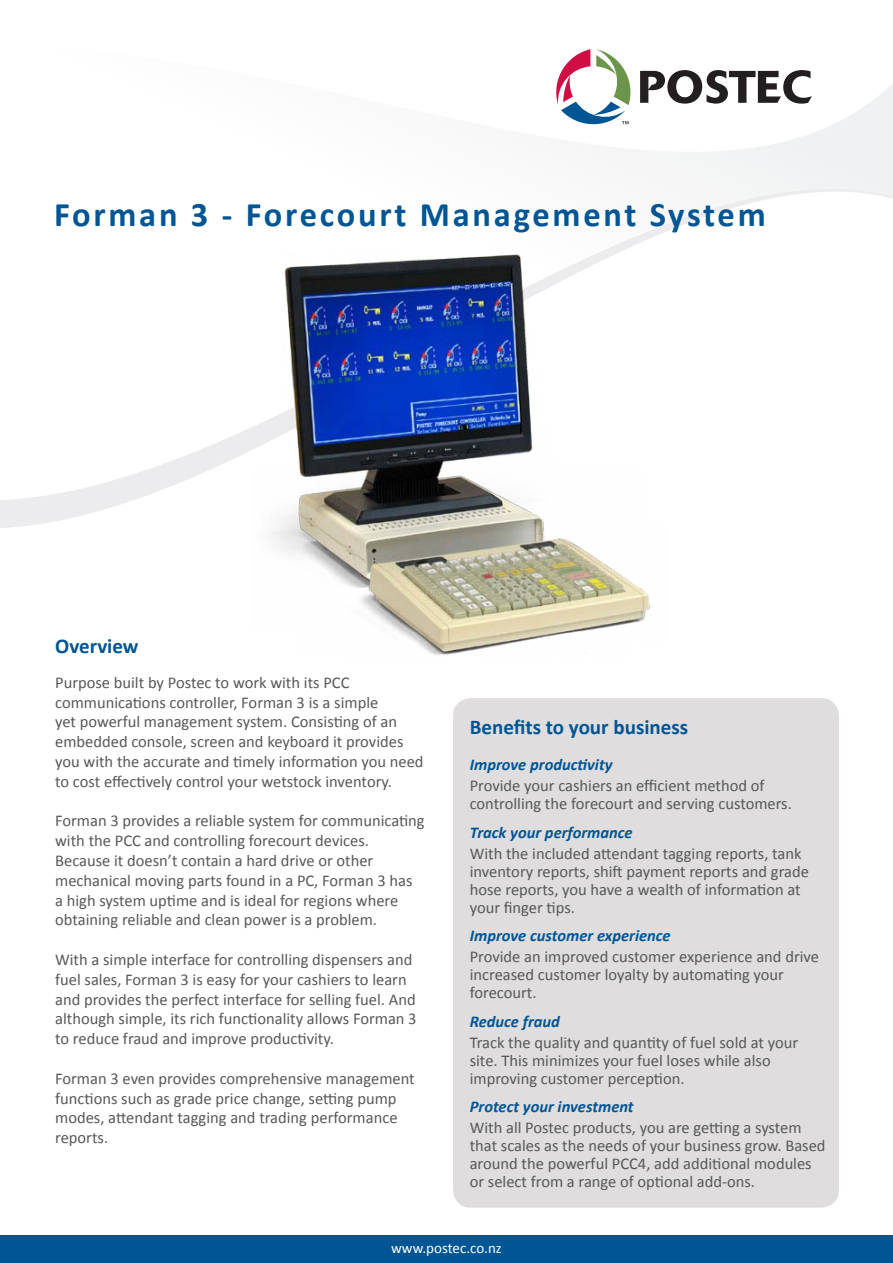
<style>
.page{position:relative;width:893px;height:1263px;background:#fff}
.page>*{position:absolute;margin:0;border:0;box-sizing:border-box;transform-origin:0 0}
.t1{font:700 34.5px "Calibri";letter-spacing:.08em;color:#005594}
.t2{font:700 21px "Calibri";color:#005594}
.t3{font:16.5px/19.8px "Calibri";color:#57585a}
.t4{font:italic 700 16.5px "Calibri";color:#005594}
.t5{font:15px "Calibri";color:#fff}
</style>
<div class="page">
<svg style="left:0;top:500px;width:133px;height:28px"></svg>
<svg style="left:12px;top:427px;width:241px;height:73px"></svg>
<svg style="left:590px;top:84px;width:303px;height:155px"></svg>
<svg style="left:556px;top:49px;width:256px;height:75px"></svg>
<div style="left:0;top:1236px;width:893px;height:27px;background:#005594"></div>
<div style="left:453px;top:698px;width:386px;height:510px;background:#dfddde;border-radius:18px"></div>
<img style="left:253px;top:239px;width:397px;height:416px">
<p class="t1" style="left:54px;top:192px;width:713px">Forman 3 - Forecourt Management System</p>
<p class="t2" style="left:55px;top:632px;width:85px">Overview</p>
<p class="t3" style="left:55px;top:672px;width:370px">Purpose built by Postec to work with its PCC communications controller, Forman 3 is a simple<br>yet powerful management system. Consisting of an embedded console, screen and keyboard it provides you with the accurate and timely information you need to cost effectively control your wetstock inventory.</p>
<p class="t3" style="left:55px;top:811px;width:371px">Forman 3 provides a reliable system for communicating with the PCC and controlling forecourt devices.<br>Because it doesn’t contain a hard drive or other mechanical moving parts found in a PC, Forman 3 has<br>a high system uptime and is ideal for regions where obtaining reliable and clean power is a problem.</p>
<p class="t3" style="left:55px;top:950px;width:363px">With a simple interface for controlling dispensers and fuel sales, Forman 3 is easy for your cashiers to learn and provides the perfect interface for selling fuel. And although simple, its rich functionality allows Forman 3 to reduce fraud and improve productivity.</p>
<p class="t3" style="left:55px;top:1068px;width:361px">Forman 3 even provides comprehensive management functions such as grade price change, setting pump modes, attendant tagging and trading performance reports.</p>
<p class="t2" style="left:470px;top:713px;width:220px">Benefits to your business</p>
<p class="t4" style="left:470px;top:754px;width:144px">Improve productivity</p>
<p class="t3" style="left:470px;top:777px;width:324px;line-height:18px">Provide your cashiers an efficient method of controlling the forecourt and serving customers.</p>
<p class="t4" style="left:470px;top:822px;width:164px">Track your performance</p>
<p class="t3" style="left:470px;top:844px;width:341px;line-height:18px">With the included attendant tagging reports, tank inventory reports, shift payment reports and grade hose reports, you have a wealth of information at your finger tips.</p>
<p class="t4" style="left:470px;top:925px;width:202px">Improve customer experience</p>
<p class="t3" style="left:470px;top:948px;width:351px;line-height:18px">Provide an improved customer experience and drive increased customer loyalty by automating your forecourt.</p>
<p class="t4" style="left:470px;top:1011px;width:92px">Reduce fraud</p>
<p class="t3" style="left:470px;top:1033px;width:330px;line-height:18px">Track the quality and quantity of fuel sold at your site. This minimizes your fuel loses while also improving customer perception.</p>
<p class="t4" style="left:470px;top:1096px;width:165px">Protect your investment</p>
<p class="t3" style="left:470px;top:1119px;width:357px;line-height:18px">With all Postec products, you are getting a system that scales as the needs of your business grow. Based around the powerful PCC4, add additional modules or select from a range of optional add-ons.</p>
<p class="t5" style="left:391px;top:1238px;width:112px">www.postec.co.nz</p>
</div>
